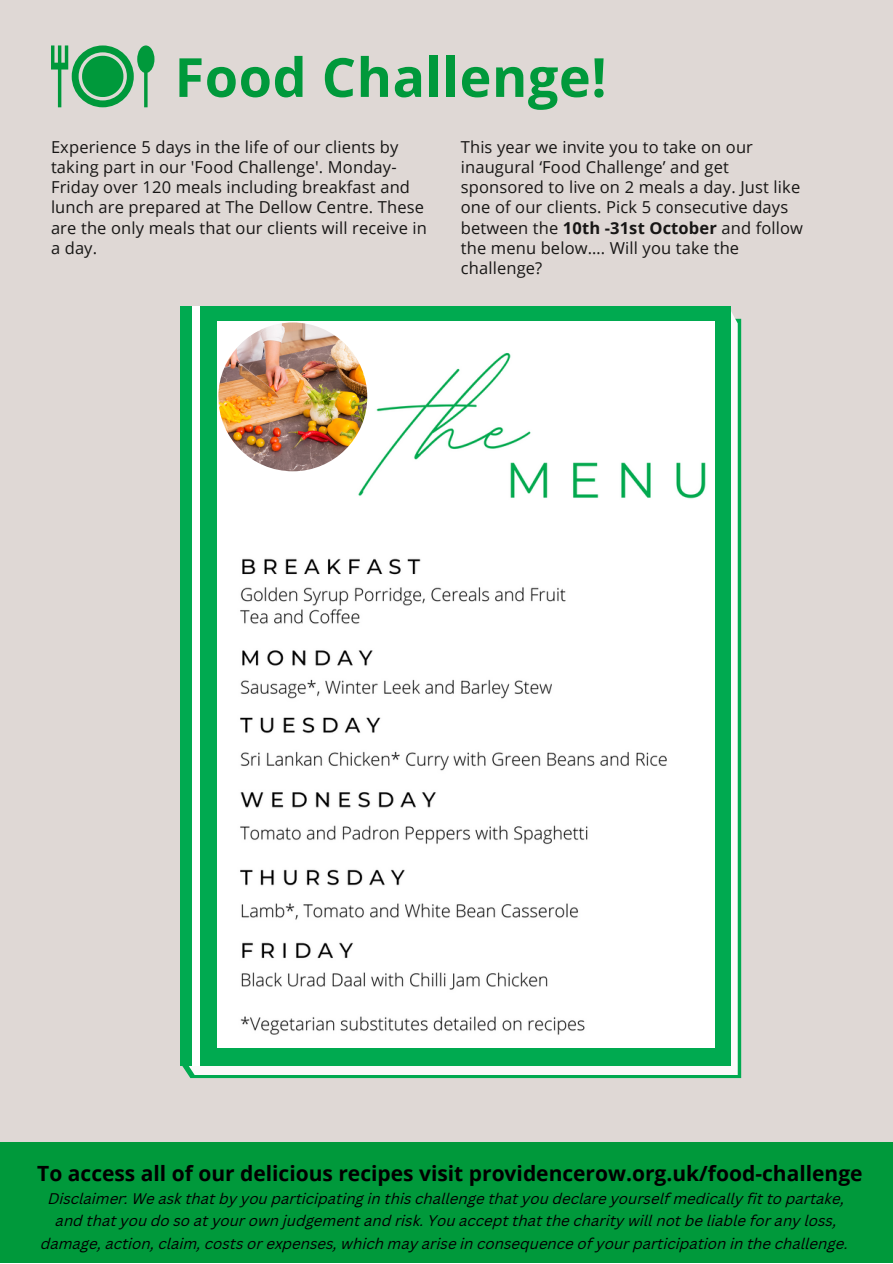
<style>
.page{position:relative;width:893px;height:1264px;background:#fff}
.page>*{position:absolute;margin:0;border:0;box-sizing:border-box;transform-origin:0 0}
.t1{font:700 54px "Open Sans";letter-spacing:.01em;color:#00993b}
.t2{font:700 21px "Open Sans";color:#000}
.t3{font:16.5px/20.2px "Open Sans";letter-spacing:.01em;color:#171615}
.t4{font:italic 15px/22.5px "Canva Sans";color:#000;text-align:center}
.s1{font-weight:700}
</style>
<div class="page">
<div style="left:0;top:0;width:892px;height:1262px;background:#dfd8d5"></div>
<svg style="left:51px;top:45px;width:103px;height:62px"></svg>
<div style="left:186px;top:312px;width:551px;height:762px;background:#fafafa"></div>
<div style="left:180px;top:306px;width:551px;height:759px;background:#00aa50"></div>
<img style="left:218px;top:322px;width:496px;height:725px">
<div style="left:192px;top:306px;width:7px;height:759px;background:#fff"></div>
<img style="left:218px;top:322px;width:149px;height:149px;border-radius:50%">
<div style="left:0;top:1142px;width:892px;height:120px;background:#00993b"></div>
<h1 class="t1" style="left:174px;top:39px;width:433px">Food Challenge!</h1>
<p class="t3" style="left:51px;top:136px;width:377px">Experience 5 days in the life of our clients by taking part in our 'Food Challenge'. Monday-Friday over 120 meals including breakfast and lunch are prepared at The Dellow Centre. These are the only meals that our clients will receive in a day.</p>
<p class="t3" style="left:461px;top:136px;width:344px">This year we invite you to take on our inaugural ‘Food Challenge’ and get sponsored to live on 2 meals a day. Just like one of our clients. Pick 5 consecutive days between the <span class="s1">10th -31st October</span> and follow the menu below…. Will you take the challenge?</p>
<p class="t2" style="left:37px;top:1158px;width:826px">To access all of our delicious recipes visit providencerow.org.uk/food-challenge</p>
<p class="t4" style="left:41px;top:1188px;width:809px">Disclaimer: We ask that by you participating in this challenge that you declare yourself medically fit to partake, and that you do so at your own judgement and risk. You accept that the charity will not be liable for any loss, damage, action, claim, costs or expenses, which may arise in consequence of your participation in the challenge.</p>
</div>
